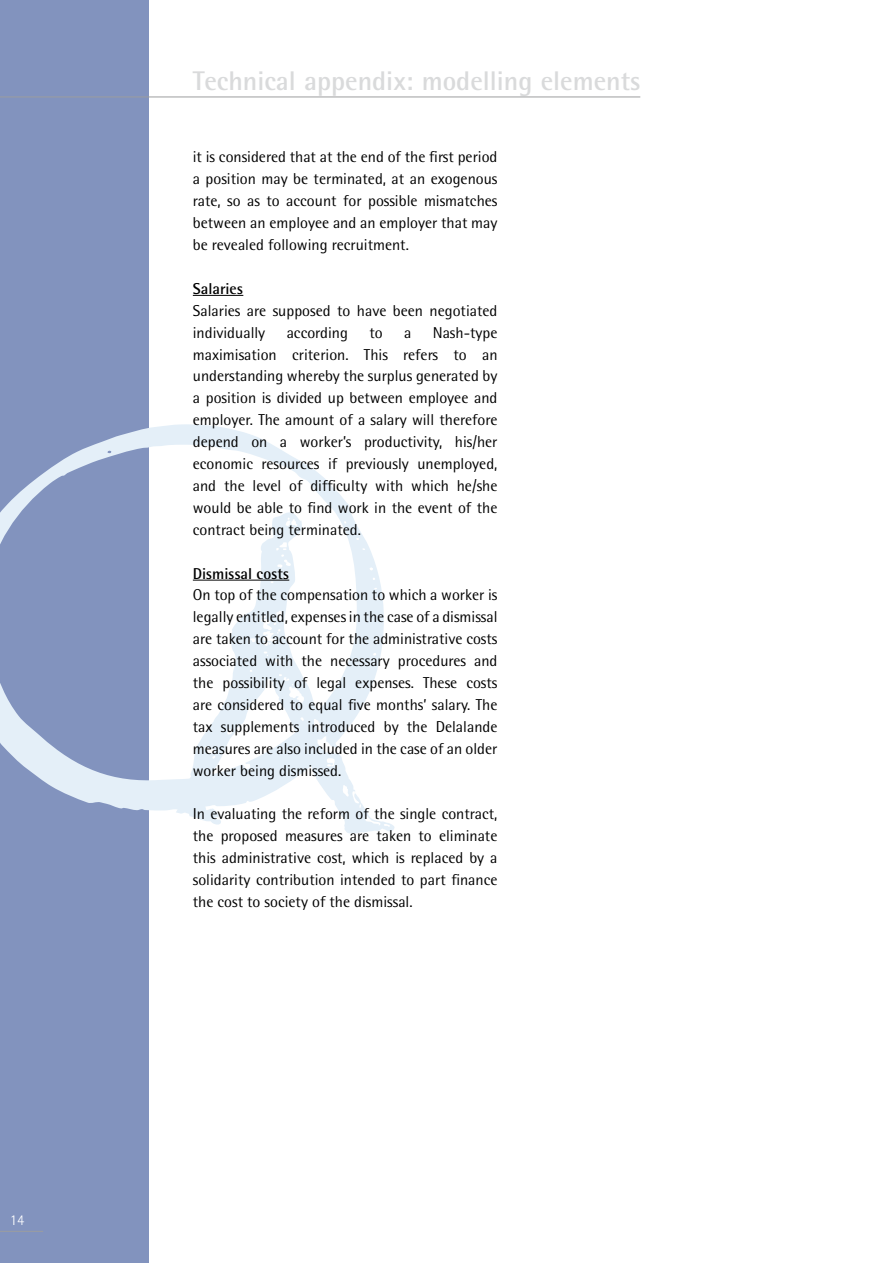
<style>
.page{position:relative;width:893px;height:1263px;background:#fff}
.page>*{position:absolute;margin:0;border:0;box-sizing:border-box;transform-origin:0 0}
.t1{font:700 27px "Rotis Semi Sans";color:#d9dadb}
.t2{font:15.75px/21.9px "Rotis Semi Sans";color:#000;text-align:justify}
.t3{font:700 15.75px "Rotis Semi Sans";color:#000}
.t4{font:300 15px "Rotis Semi Sans";color:#fff}
</style>
<div class="page">
<div style="left:0;top:0;width:148px;height:1263px;background:#8293be"></div>
<svg style="left:0;top:424px;width:350px;height:387px"></svg>
<svg style="left:176px;top:511px;width:219px;height:323px"></svg>
<hr style="left:0;top:1231px;width:43px;height:1px;background:#9c9d9f">
<hr style="left:193px;top:295px;width:50px;height:1px;background:#000">
<hr style="left:193px;top:580px;width:96px;height:1px;background:#000">
<hr style="left:0;top:97px;width:640px;height:1px;background:#9c9d9f">
<p class="t4" style="left:10px;top:1211px;width:15px">14</p>
<h1 class="t1" style="left:193px;top:65px;width:449px">Technical appendix: modelling elements</h1>
<p class="t2" style="left:193px;top:146px;width:306px">it is considered that at the end of the first period a position may be terminated, at an exogenous rate, so as to account for possible mismatches between an employee and an employer that may be revealed following recruitment.</p>
<p class="t3" style="left:193px;top:279px;width:52px">Salaries</p>
<p class="t2" style="left:193px;top:299px;width:306px">Salaries are supposed to have been negotiated individually</p>
<p class="t2" style="left:193px;top:321px;width:306px;text-indent:240px">Nash-type maximisation criterion. This refers to an understanding whereby the surplus generated by a position is divided up between employee and employer. The amount of a salary will therefore depend on a worker’s productivity, his/her economic resources if previously unemployed, and the level of difficulty with which he/she would be able to find work in the event of the contract being terminated.</p>
<p class="t3" style="left:193px;top:563px;width:98px">Dismissal costs</p>
<p class="t2" style="left:193px;top:584px;width:306px">On top of the compensation to which a worker is legally entitled, expenses in the case of a dismissal are taken to account for the administrative costs associated with the necessary procedures and the possibility of legal expenses. These costs are considered to equal five months’ salary. The tax supplements introduced by the Delalande measures are also included in the case of an older worker being dismissed.</p>
<p class="t2" style="left:193px;top:803px;width:306px">In evaluating the reform of the single contract, the proposed measures are taken to eliminate this administrative cost, which is replaced by a solidarity contribution intended to part finance the cost to society of the dismissal.</p>
<p class="t2" style="left:287px;top:321px;width:63px">according</p>
<p class="t2" style="left:369px;top:321px;width:15px">to</p>
<p class="t2" style="left:404px;top:321px;width:9px">a</p>
</div>
